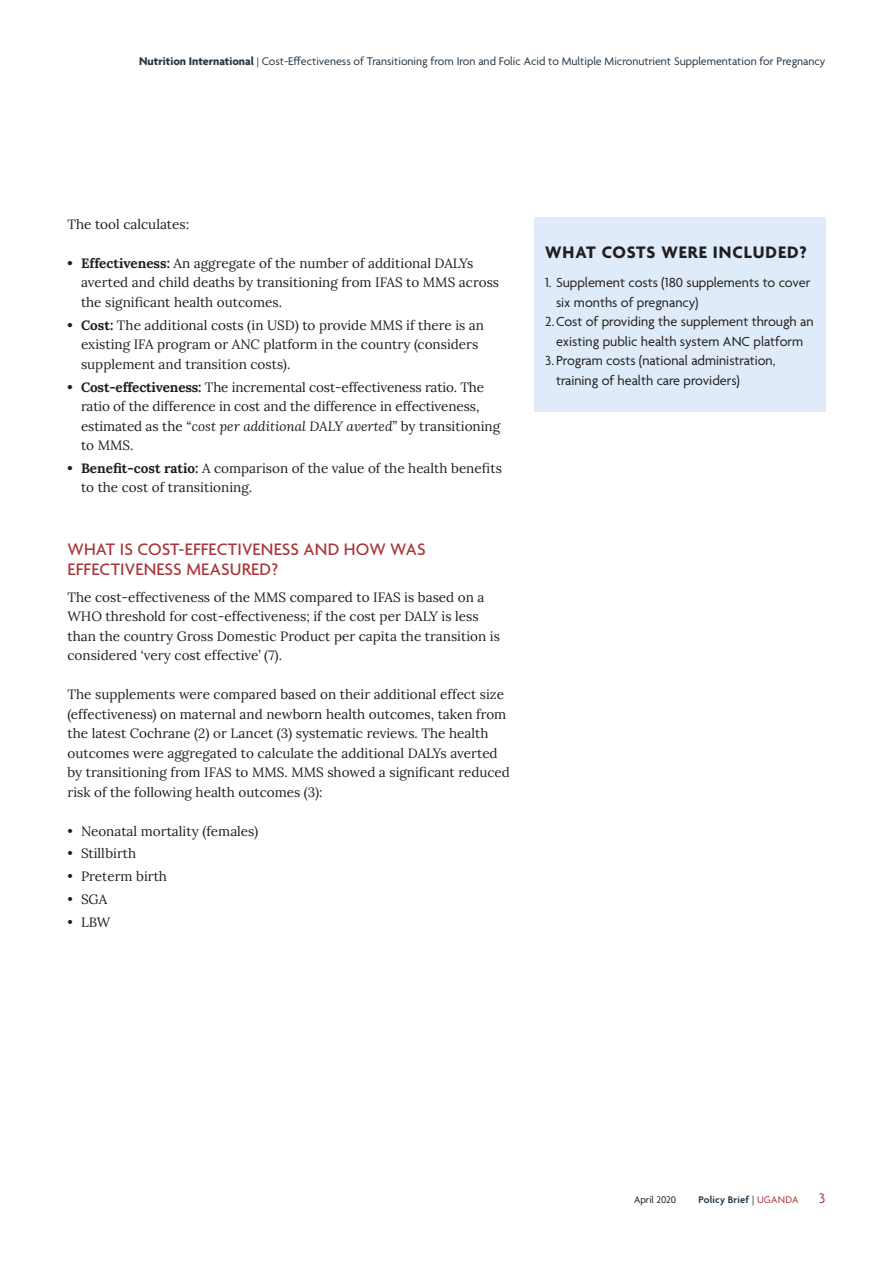
<style>
.page{position:relative;width:893px;height:1263px;background:#fff}
.page>*{position:absolute;margin:0;border:0;box-sizing:border-box;transform-origin:0 0}
.t1{font:500 18px/20.2px "Agenda";letter-spacing:.01em;color:#a8353a}
.t2{font:700 18px "Agenda";letter-spacing:.05em;color:#221e1f}
.t3{font:15px "Agenda";color:#a8353a}
.t4{font:14.25px/19.5px "Agenda";color:#221e1f}
.t5{font:13.5px/19.5px "Lora";color:#221e1f}
.t6{font:12px "Agenda";color:#243746}
.t7{font:600 10.5px "Agenda";letter-spacing:.02em;color:#243746}
.t8{font:10.5px "Agenda";color:#221e1f}
.s1{font-weight:700}
.s2{font-size:10.5px}
.s3{font-style:italic}
.s4{font-weight:400}
.s5{font-weight:400;color:#a8353a}
</style>
<div class="page">
<div style="left:534px;top:217px;width:291px;height:195px;background:#dfebf9"></div>
<p class="t6" style="left:139px;top:57px;width:688px"><span class="s1">Nutrition International</span> <span class="s2">|</span> Cost-Effectiveness of Transitioning from Iron and Folic Acid to Multiple Micronutrient Supplementation for Pregnancy</p>
<p class="t5" style="left:68px;top:216px;width:123px">The tool calculates:</p>
<p class="t5" style="left:81px;top:252px;width:420px;text-indent:-14px"><span class="s1">• Effectiveness:</span> An aggregate of the number of additional DALYs averted and child deaths by transitioning from IFAS to MMS across the significant health outcomes.</p>
<p class="t5" style="left:81px;top:317px;width:405px;text-indent:-14px"><span class="s1">• Cost:</span> The additional costs (in USD) to provide MMS if there is an existing IFA program or ANC platform in the country (considers supplement and transition costs).</p>
<p class="t5" style="left:81px;top:378px;width:421px;text-indent:-13px"><span class="s1">• Cost-effectiveness:</span> The incremental cost-effectiveness ratio. The ratio of the difference in cost and the difference in effectiveness, estimated as the “<span class="s3">cost per additional DALY averted</span>” by transitioning to MMS.</p>
<p class="t5" style="left:81px;top:457px;width:422px;text-indent:-14px"><span class="s1">• Benefit-cost ratio:</span> A comparison of the value of the health benefits to the cost of transitioning.</p>
<h1 class="t1" style="left:68px;top:541px;width:360px">WHAT IS COST-EFFECTIVENESS AND HOW WAS<br>EFFECTIVENESS MEASURED?</h1>
<p class="t5" style="left:68px;top:588px;width:434px">The cost-effectiveness of the MMS compared to IFAS is based on a WHO threshold for cost-effectiveness; if the cost per DALY is less than the country Gross Domestic Product per capita the transition is considered ‘very cost effective’ (7).</p>
<p class="t5" style="left:68px;top:686px;width:444px">The supplements were compared based on their additional effect size (effectiveness) on maternal and newborn health outcomes, taken from the latest Cochrane (2) or Lancet (3) systematic reviews. The health outcomes were aggregated to calculate the additional DALYs averted by transitioning from IFAS to MMS. MMS showed a significant reduced risk of the following health outcomes (3):</p>
<p class="t5" style="left:68px;top:822px;width:192px">• Neonatal mortality (females)</p>
<p class="t5" style="left:68px;top:845px;width:70px">• Stillbirth</p>
<p class="t5" style="left:68px;top:868px;width:101px">• Preterm birth</p>
<p class="t5" style="left:68px;top:891px;width:41px">• SGA</p>
<p class="t5" style="left:68px;top:914px;width:44px">• LBW</p>
<h1 class="t2" style="left:545px;top:245px;width:263px">WHAT COSTS WERE INCLUDED?</h1>
<p class="t4" style="left:556px;top:274px;width:256px;text-indent:-11px">1. Supplement costs (180 supplements to cover six months of pregnancy)</p>
<p class="t4" style="left:545px;top:313px;width:270px;text-align:center">2. Cost of providing the supplement through an existing public health system ANC platform</p>
<p class="t4" style="left:556px;top:352px;width:221px;text-indent:-11px">3. Program costs (national administration, training of health care providers)</p>
<p class="t8" style="left:634px;top:1195px;width:44px">April 2020</p>
<p class="t7" style="left:698px;top:1195px;width:102px">Policy Brief <span class="s4">|</span> <span class="s5">UGANDA</span></p>
<p class="t3" style="left:819px;top:1192px;width:8px">3</p>
</div>
